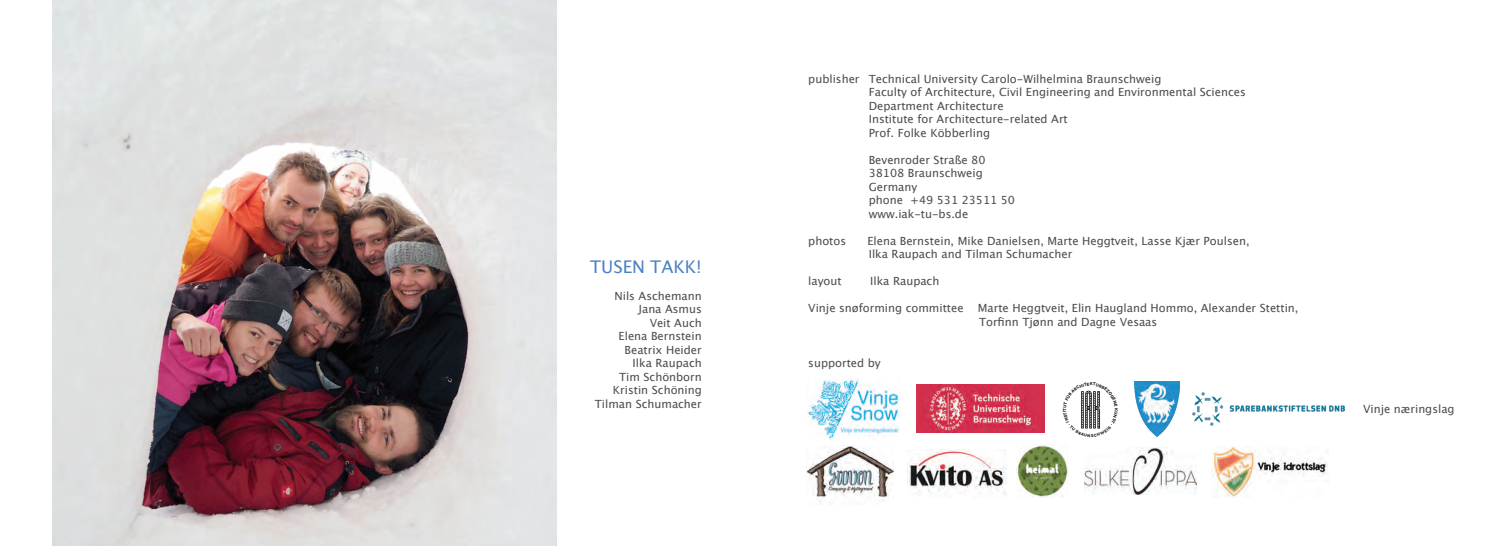
<style>
.page{position:relative;width:1510px;height:546px;background:#fff}
.page>*{position:absolute;margin:0;border:0;box-sizing:border-box;transform-origin:0 0}
.t1{font:17.5px "Lucida Grande";color:#4c81c2}
.t2{font:11.25px/13.5px "Lucida Grande";color:#4b4c4d}
.t3{font:700 4.25px "Novecentowide";color:#231f20}
</style>
<div class="page">
<img style="left:52px;top:0;width:504px;height:546px">
<img style="left:1134px;top:381px;width:45px;height:55px">
<img style="left:917px;top:385px;width:127px;height:47px">
<img style="left:807px;top:378px;width:94px;height:62px">
<img style="left:1192px;top:392px;width:152px;height:33px">
<img style="left:807px;top:445px;width:86px;height:59px">
<img style="left:907px;top:449px;width:99px;height:46px">
<img style="left:1016px;top:444px;width:52px;height:53px">
<img style="left:1084px;top:447px;width:112px;height:48px">
<img style="left:1211px;top:446px;width:117px;height:51px">
<svg style="left:1068px;top:390px;width:44px;height:39px"></svg>
<h1 class="t1" style="left:590px;top:256px;width:113px">TUSEN TAKK!</h1>
<p class="t2" style="left:595px;top:289px;width:109px;text-align:right">Nils Aschemann<br>Jana Asmus<br>Veit Auch<br>Elena Bernstein<br>Beatrix Heider<br>Ilka Raupach<br>Tim Schönborn<br>Kristin Schöning<br>Tilman Schumacher</p>
<p class="t2" style="left:868px;top:72px;width:379px;text-indent:-60px">publisher Technical University Carolo-Wilhelmina Braunschweig<br>Faculty of Architecture, Civil Engineering and Environmental Sciences Department Architecture<br>Institute for Architecture-related Art<br>Prof. Folke Köbberling</p>
<p class="t2" style="left:868px;top:153px;width:148px">Bevenroder Straße 80<br>38108 Braunschweig<br>Germany<br>phone +49 531 23511 50 www.iak-tu-bs.de</p>
<p class="t2" style="left:808px;top:234px;width:39px">photos</p>
<p class="t2" style="left:867px;top:234px;width:383px">Elena Bernstein, Mike Danielsen, Marte Heggtveit, Lasse Kjær Poulsen,<br>Ilka Raupach and Tilman Schumacher</p>
<p class="t2" style="left:808px;top:275px;width:35px">layout</p>
<p class="t2" style="left:870px;top:275px;width:71px">Ilka Raupach</p>
<p class="t2" style="left:808px;top:302px;width:157px">Vinje snøforming committee</p>
<p class="t2" style="left:978px;top:302px;width:322px">Marte Heggtveit, Elin Haugland Hommo, Alexander Stettin,<br>Torfinn Tjønn and Dagne Vesaas</p>
<p class="t2" style="left:808px;top:356px;width:74px">supported by</p>
<p class="t3" style="left:1062px;top:411px;width:4px;rotate:-90deg">t</p>
<p class="t3" style="left:1118px;top:408px;width:5px;rotate:90deg">K</p>
<p class="t2" style="left:1363px;top:403px;width:93px">Vinje næringslag</p>
</div>
